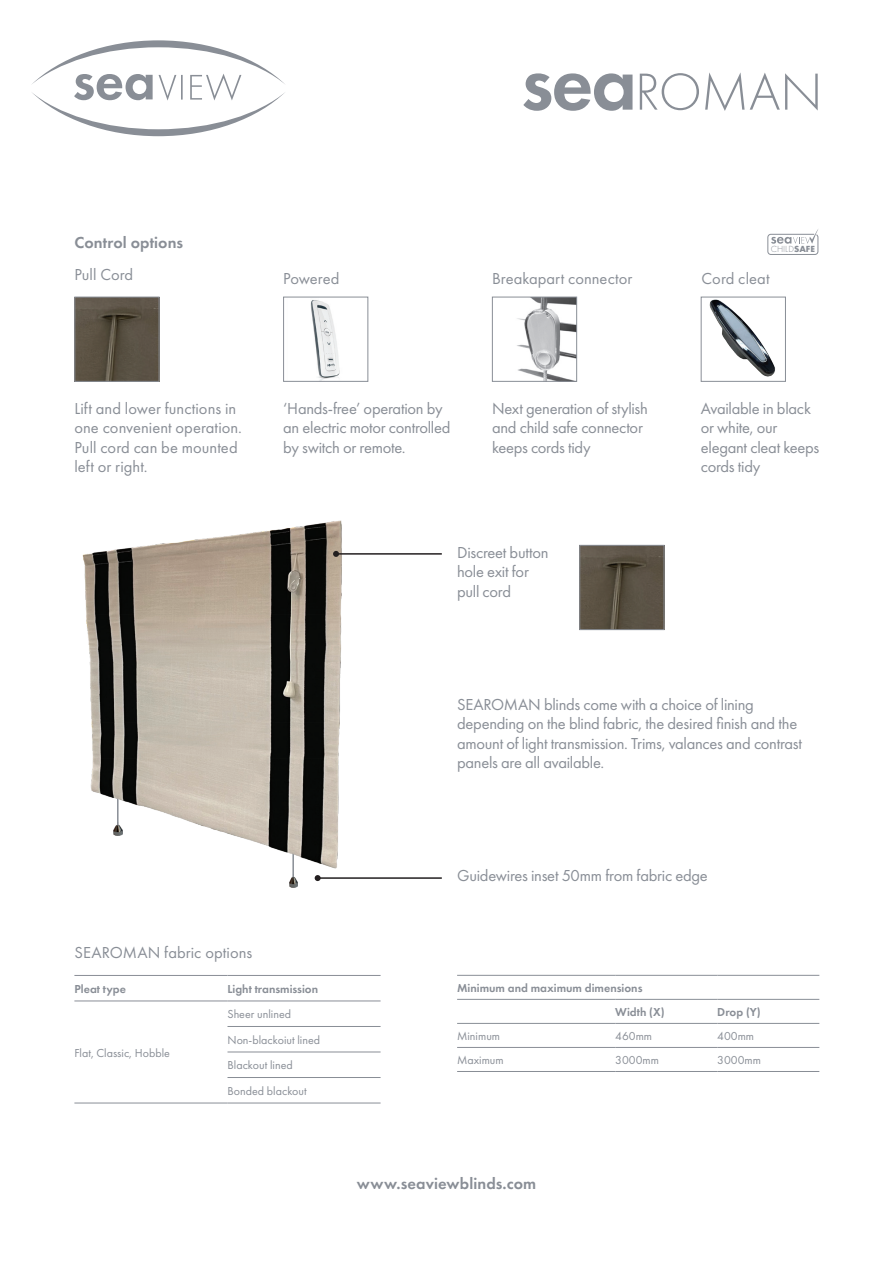
<style>
.page{position:relative;width:893px;height:1263px;background:#fff}
.page>*{position:absolute;margin:0;border:0;box-sizing:border-box;transform-origin:0 0}
.t1{font:300 54px "Futura PT";letter-spacing:-.015em;color:#898e96}
.t2{font:16.5px/19.5px "Futura PT";letter-spacing:-.015em;color:#898e96}
.t3{font:16.5px/19.5px "Futura PT";letter-spacing:.005em;color:#898e96}
.t4{font:600 16.5px "Futura PT";letter-spacing:.005em;color:#898e96}
.t5{font:12px/25.5px "Futura PT";color:#898e96}
.t6{font:600 12px/24px "Futura PT";color:#898e96}
.t7{font:300 9.15px "Futura PT";color:#898e96}
.s1{font-weight:600;font-size:81px}
.s2{font-weight:700}
</style>
<div class="page">
<svg style="left:289px;top:881px;width:9px;height:6px"></svg>
<svg style="left:32px;top:40px;width:253px;height:96px"></svg>
<hr style="left:457px;top:975px;width:158px;height:1px;background:#898e96">
<hr style="left:615px;top:975px;width:102px;height:1px;background:#898e96">
<hr style="left:717px;top:975px;width:102px;height:1px;background:#898e96">
<hr style="left:457px;top:999px;width:158px;height:1px;background:#898e96">
<hr style="left:457px;top:1023px;width:158px;height:1px;background:#898e96">
<hr style="left:457px;top:1047px;width:158px;height:1px;background:#898e96">
<hr style="left:457px;top:1071px;width:158px;height:1px;background:#898e96">
<hr style="left:615px;top:999px;width:102px;height:1px;background:#898e96">
<hr style="left:615px;top:1023px;width:102px;height:1px;background:#898e96">
<hr style="left:615px;top:1047px;width:102px;height:1px;background:#898e96">
<hr style="left:615px;top:1071px;width:102px;height:1px;background:#898e96">
<hr style="left:717px;top:999px;width:102px;height:1px;background:#898e96">
<hr style="left:717px;top:1023px;width:102px;height:1px;background:#898e96">
<hr style="left:717px;top:1047px;width:102px;height:1px;background:#898e96">
<hr style="left:717px;top:1071px;width:102px;height:1px;background:#898e96">
<hr style="left:74px;top:975px;width:153px;height:1px;background:#898e96">
<hr style="left:227px;top:975px;width:154px;height:1px;background:#898e96">
<hr style="left:74px;top:1000px;width:153px;height:1px;background:#898e96">
<hr style="left:227px;top:1000px;width:154px;height:1px;background:#898e96">
<hr style="left:227px;top:1026px;width:154px;height:1px;background:#898e96">
<hr style="left:227px;top:1051px;width:154px;height:1px;background:#898e96">
<hr style="left:227px;top:1077px;width:154px;height:1px;background:#898e96">
<hr style="left:74px;top:1103px;width:153px;height:1px;background:#898e96">
<hr style="left:227px;top:1103px;width:154px;height:1px;background:#898e96">
<img style="left:310px;top:300px;width:30px;height:80px">
<div style="left:283px;top:297px;width:85px;height:85px;border:1px solid #898e96"></div>
<img style="left:581px;top:547px;width:81px;height:81px">
<div style="left:579px;top:545px;width:85px;height:85px;border:1px solid #898e96"></div>
<img style="left:76px;top:299px;width:81px;height:81px">
<div style="left:74px;top:297px;width:85px;height:85px;border:1px solid #898e96"></div>
<img style="left:517px;top:299px;width:58px;height:81px">
<div style="left:492px;top:297px;width:85px;height:85px;border:1px solid #898e96"></div>
<img style="left:709px;top:299px;width:66px;height:78px">
<div style="left:701px;top:297px;width:85px;height:85px;border:1px solid #898e96"></div>
<img style="left:82px;top:520px;width:260px;height:361px">
<hr style="left:336px;top:553px;width:106px;height:2px;background:#231f20">
<svg style="left:333px;top:551px;width:6px;height:6px"></svg>
<hr style="left:318px;top:877px;width:124px;height:2px;background:#231f20">
<svg style="left:315px;top:875px;width:6px;height:6px"></svg>
<svg style="left:767px;top:229px;width:52px;height:26px"></svg>
<h1 class="t1" style="left:521px;top:61px;width:303px"><span class="s1">sea</span>ROMAN</h1>
<p class="t4" style="left:74px;top:232px;width:110px">Control options</p>
<p class="t2" style="left:74px;top:264px;width:60px">Pull Cord</p>
<p class="t3" style="left:492px;top:268px;width:142px">Breakapart connector</p>
<p class="t3" style="left:702px;top:268px;width:69px">Cord cleat</p>
<p class="t7" style="left:771px;top:244px;width:46px">CHILD<span class="s2">SAFE</span></p>
<p class="t2" style="left:283px;top:268px;width:58px">Powered</p>
<p class="t3" style="left:74px;top:398px;width:169px">Lift and lower functions in one convenient operation.<br>Pull cord can be mounted left or right.</p>
<p class="t2" style="left:283px;top:398px;width:169px">‘Hands-free’ operation by an electric motor controlled by switch or remote.</p>
<p class="t2" style="left:492px;top:398px;width:157px">Next generation of stylish and child safe connector keeps cords tidy</p>
<p class="t2" style="left:701px;top:398px;width:120px">Available in black or white, our elegant cleat keeps cords tidy</p>
<p class="t2" style="left:457px;top:542px;width:93px">Discreet button hole exit for pull cord</p>
<p class="t2" style="left:457px;top:694px;width:346px">SEAROMAN blinds come with a choice of lining depending on the blind fabric, the desired finish and the amount of light transmission. Trims, valances and contrast panels are all available.</p>
<p class="t3" style="left:74px;top:943px;width:179px">SEAROMAN fabric options</p>
<p class="t6" style="left:74px;top:977px;width:53px">Pleat type</p>
<p class="t6" style="left:227px;top:977px;width:92px">Light transmission</p>
<p class="t5" style="left:74px;top:1040px;width:97px">Flat, Classic, Hobble</p>
<p class="t5" style="left:227px;top:1001px;width:94px">Sheer unlined<br>Non-blackoiut lined<br>Blackout lined<br>Bonded blackout</p>
<p class="t2" style="left:457px;top:866px;width:252px">Guidewires inset 50mm from fabric edge</p>
<p class="t6" style="left:615px;top:976px;width:51px;text-indent:-158px">Minimum and maximum dimensions<br>Width (X)</p>
<p class="t6" style="left:717px;top:1000px;width:45px">Drop (Y)</p>
<p class="t5" style="left:457px;top:1023px;width:45px">Minimum</p>
<p class="t5" style="left:615px;top:1023px;width:38px">460mm</p>
<p class="t5" style="left:717px;top:1023px;width:38px">400mm</p>
<p class="t5" style="left:457px;top:1047px;width:48px">Maximum</p>
<p class="t5" style="left:615px;top:1047px;width:45px">3000mm</p>
<p class="t5" style="left:717px;top:1047px;width:45px">3000mm</p>
<p class="t4" style="left:357px;top:1173px;width:181px">www.seaviewblinds.com</p>
</div>
